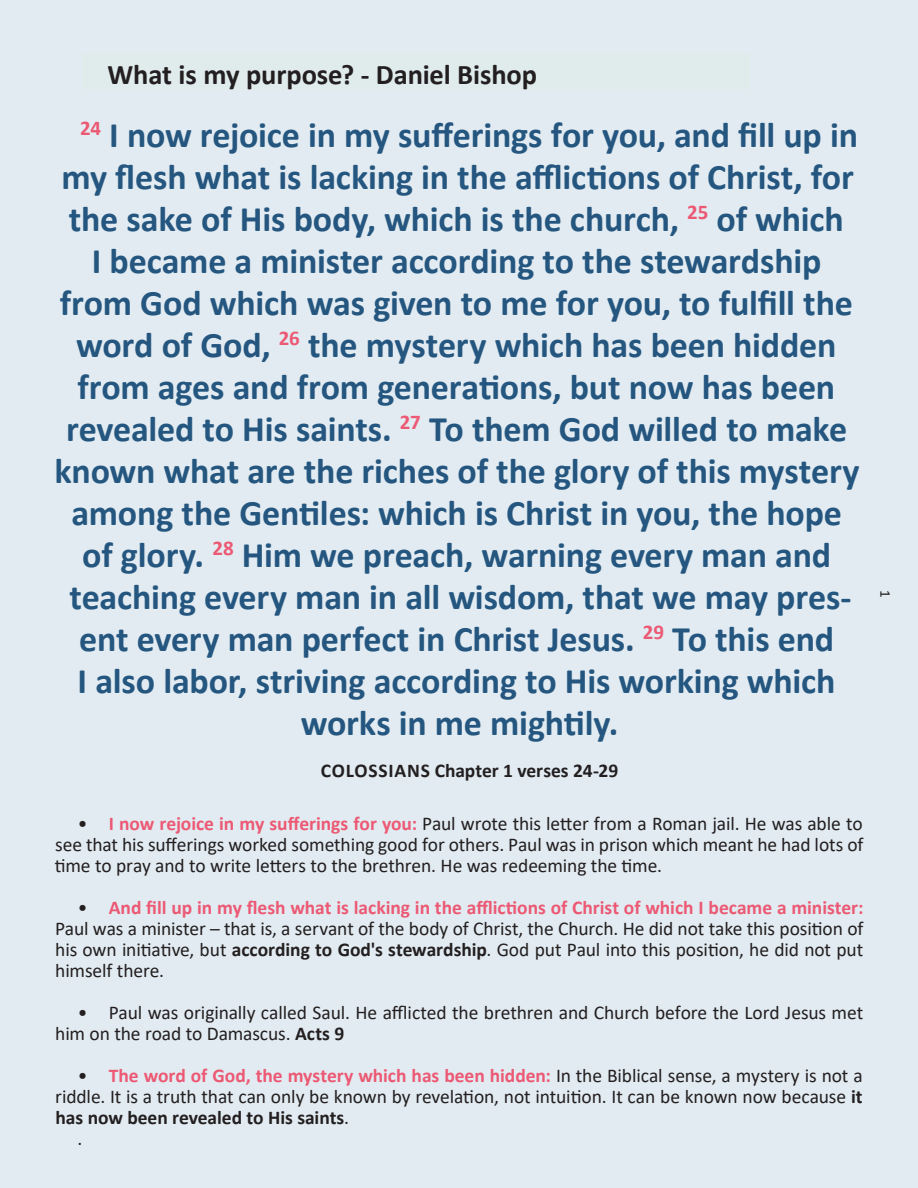
<style>
.page{position:relative;width:918px;height:1188px;background:#e2ebf1}
.page>*{position:absolute;margin:0;border:0;box-sizing:border-box;transform-origin:0 0}
.Body_Text_-_10pt__Le{font:700 36px "Calibri";letter-spacing:-.005em;color:#24567f}
.Body_Text_-_10pt__Le-2{font:700 28.5px "Calibri";letter-spacing:-.005em;color:#231f20}
.Body_Text_-_10pt__Le-3{font:19.5px/21px "Calibri";letter-spacing:-.005em;color:#231f20;text-align:justify}
.Body_Text_-_10pt__Le-4{font:700 19.5px "Calibri";color:#231f20}
.t1{font:15px "Calibri";color:#231f20}
.s1{font-weight:700;color:#ec5974}
.s2{font-weight:700}
</style>
<div class="page">
<div style="left:82px;top:53px;width:668px;height:36px;background:#e0ebec"></div>
<p class="Body_Text_-_10pt__Le-2" style="left:108px;top:54px;width:431px">What is my purpose? - Daniel Bishop</p>
<p class="Body_Text_-_10pt__Le" style="left:80px;top:110px;width:780px"><sup>24</sup> I now rejoice in my sufferings for you, and fill up in</p>
<p class="Body_Text_-_10pt__Le" style="left:61px;top:152px;width:794px">my flesh what is lacking in the afflictions of Christ, for</p>
<p class="Body_Text_-_10pt__Le" style="left:69px;top:194px;width:777px">the sake of His body, which is the church, <sup>25</sup> of which</p>
<p class="Body_Text_-_10pt__Le" style="left:92px;top:236px;width:731px">I became a minister according to the stewardship</p>
<p class="Body_Text_-_10pt__Le" style="left:60px;top:278px;width:795px">from God which was given to me for you, to fulfill the</p>
<p class="Body_Text_-_10pt__Le" style="left:76px;top:320px;width:762px">word of God, <sup>26</sup> the mystery which has been hidden</p>
<p class="Body_Text_-_10pt__Le" style="left:77px;top:362px;width:759px">from ages and from generations, but now has been</p>
<p class="Body_Text_-_10pt__Le" style="left:66px;top:404px;width:783px">revealed to His saints. <sup>27</sup> To them God willed to make</p>
<p class="Body_Text_-_10pt__Le" style="left:55px;top:446px;width:807px">known what are the riches of the glory of this mystery</p>
<p class="Body_Text_-_10pt__Le" style="left:71px;top:488px;width:772px">among the Gentiles: which is Christ in you, the hope</p>
<p class="Body_Text_-_10pt__Le" style="left:82px;top:530px;width:751px">of glory. <sup>28</sup> Him we preach, warning every man and</p>
<p class="Body_Text_-_10pt__Le" style="left:70px;top:572px;width:783px">teaching every man in all wisdom, that we may pres-</p>
<p class="Body_Text_-_10pt__Le" style="left:79px;top:614px;width:757px">ent every man perfect in Christ Jesus. <sup>29</sup> To this end</p>
<p class="Body_Text_-_10pt__Le" style="left:78px;top:656px;width:759px">I also labor, striving according to His working which</p>
<p class="Body_Text_-_10pt__Le" style="left:301px;top:698px;width:319px">works in me mightily.</p>
<p class="Body_Text_-_10pt__Le-4" style="left:321px;top:757px;width:299px">COLOSSIANS Chapter 1 verses 24-29</p>
<p class="Body_Text_-_10pt__Le-3" style="left:55px;top:812px;width:810px;text-indent:23px">• <span class="s1">I now rejoice in my sufferings for you:</span> Paul wrote this letter from a Roman jail. He was able to see that his sufferings worked something good for others. Paul was in prison which meant he had lots of time to pray and to write letters to the brethren. He was redeeming the time.</p>
<p class="Body_Text_-_10pt__Le-3" style="left:55px;top:896px;width:810px;text-indent:23px">• <span class="s1">And fill up in my flesh what is lacking in the afflictions of Christ of which I became a minister:<br></span>Paul was a minister – that is, a servant of the body of Christ, the Church. He did not take this position of his own initiative, but <span class="s2">according to God's stewardship</span>. God put Paul into this position, he did not put himself there.</p>
<p class="Body_Text_-_10pt__Le-3" style="left:55px;top:1001px;width:810px;text-indent:23px">• Paul was originally called Saul. He afflicted the brethren and Church before the Lord Jesus met him on the road to Damascus. <span class="s2">Acts 9</span></p>
<p class="Body_Text_-_10pt__Le-3" style="left:55px;top:1064px;width:809px;text-indent:23px">• <span class="s1">The word of God, the mystery which has been hidden:</span> In the Biblical sense, a mystery is not a riddle. It is a truth that can only be known by revelation, not intuition. It can be known now because <span class="s2">it has now been revealed to His saints</span>.</p>
<p class="Body_Text_-_10pt__Le-3" style="left:78px;top:1127px;width:6px">.</p>
<p class="t1" style="left:896px;top:590px;width:9px;rotate:90deg">1</p>
</div>
